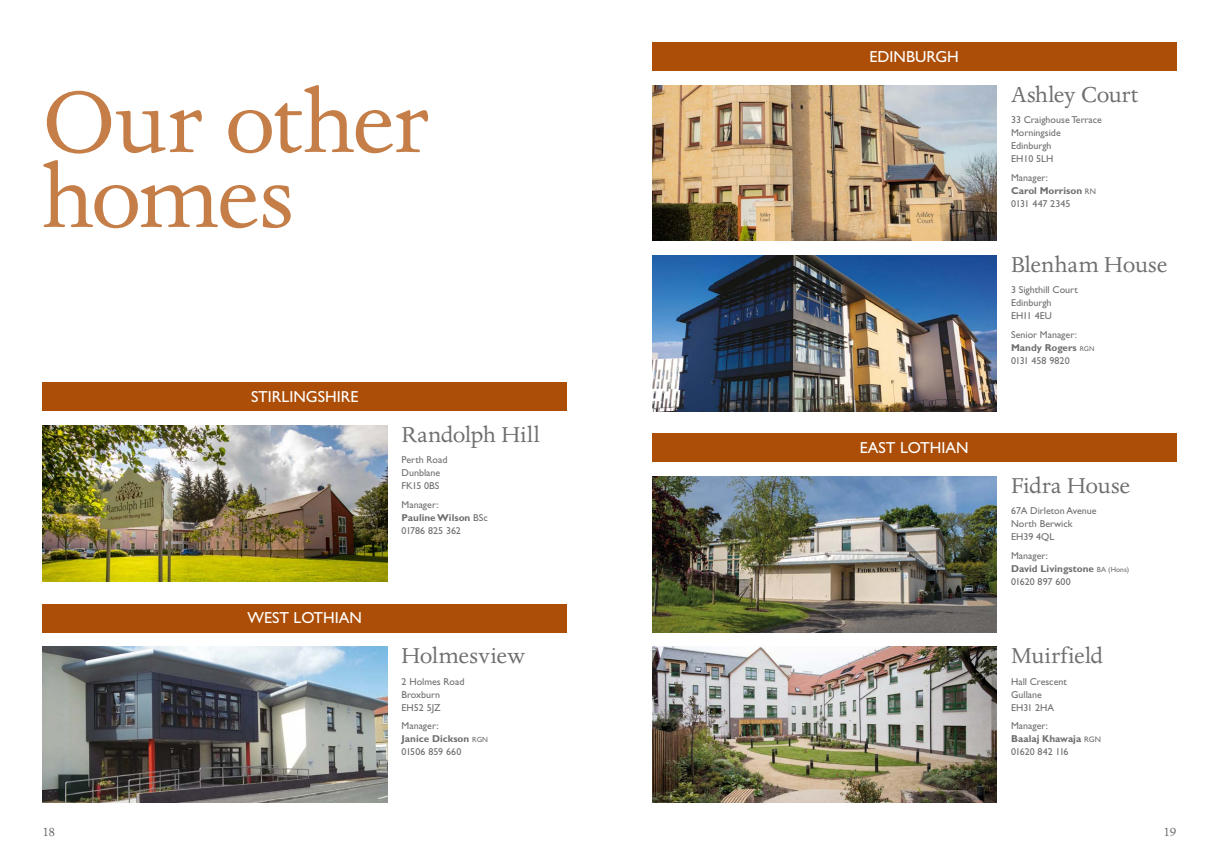
<style>
.page{position:relative;width:1219px;height:859px;background:#fff}
.page>*{position:absolute;margin:0;border:0;box-sizing:border-box;transform-origin:0 0}
.t1{font:100px/75px "Dante MT Std";letter-spacing:-.02em;color:#c67e48}
.t2{font:25px "Dante MT Std";letter-spacing:-.005em;color:#706f6f}
.t3{font:16px "Gill Sans Std";color:#fff}
.t4{font:15px "Dante MT Std";color:#706f6f}
.t5{font:10px/13px "Gill Sans Std";color:#706f6f}
.s1{font-weight:700}
.s2{font-size:7.5px}
.s3{font-size:8px}
.s4{font-size:7px}
</style>
<div class="page">
<div style="left:43px;top:383px;width:524px;height:28px;background:#ac4e07"></div>
<div style="left:652px;top:43px;width:524px;height:28px;background:#ac4e07"></div>
<div style="left:652px;top:434px;width:524px;height:28px;background:#ac4e07"></div>
<img style="left:652px;top:255px;width:345px;height:156px">
<img style="left:43px;top:646px;width:344px;height:156px">
<div style="left:43px;top:604px;width:524px;height:28px;background:#ac4e07"></div>
<img style="left:652px;top:85px;width:345px;height:156px">
<img style="left:43px;top:425px;width:344px;height:156px">
<img style="left:652px;top:646px;width:345px;height:156px">
<img style="left:652px;top:476px;width:345px;height:156px">
<h1 class="t1" style="left:43px;top:85px;width:387px">Our other homes</h1>
<h3 class="t3" style="left:251px;top:388px;width:109px">STIRLINGSHIRE</h3>
<h3 class="t3" style="left:247px;top:609px;width:116px">WEST LOTHIAN</h3>
<h2 class="t2" style="left:402px;top:420px;width:140px">Randolph Hill</h2>
<p class="t5" style="left:402px;top:454px;width:47px">Perth Road<br>Dunblane<br>FK15 0BS</p>
<p class="t5" style="left:402px;top:498px;width:88px">Manager:<br><span class="s1">Pauline Wilson</span> BSc<br>01786 825 362</p>
<h2 class="t2" style="left:402px;top:641px;width:125px">Holmesview</h2>
<p class="t5" style="left:402px;top:675px;width:64px">2 Holmes Road<br>Broxburn<br>EH52 5JZ</p>
<p class="t5" style="left:402px;top:719px;width:88px">Manager:<br><span class="s1">Janice Dickson</span> <span class="s2">RGN<br></span>01506 859 660</p>
<h3 class="t3" style="left:869px;top:48px;width:91px">EDINBURGH</h3>
<h3 class="t3" style="left:860px;top:439px;width:110px">EAST LOTHIAN</h3>
<h2 class="t2" style="left:1011px;top:80px;width:129px">Ashley Court</h2>
<p class="t5" style="left:1011px;top:113px;width:92px">33 Craighouse Terrace<br>Morningside<br>Edinburgh<br>EH10 5LH</p>
<p class="t5" style="left:1011px;top:171px;width:86px">Manager:<br><span class="s1">Carol Morrison</span> <span class="s3">RN<br></span>0131 447 2345</p>
<h2 class="t2" style="left:1011px;top:250px;width:158px">Blenham House</h2>
<p class="t5" style="left:1011px;top:283px;width:68px">3 Sighthill Court<br>Edinburgh<br>EH11 4EU</p>
<p class="t5" style="left:1011px;top:328px;width:85px">Senior Manager:<br><span class="s1">Mandy Rogers</span> <span class="s4">rgn<br></span>0131 458 9820</p>
<h2 class="t2" style="left:1011px;top:471px;width:121px">Fidra House</h2>
<p class="t5" style="left:1011px;top:505px;width:87px">67A Dirleton Avenue<br>North Berwick<br>EH39 4QL</p>
<p class="t5" style="left:1011px;top:549px;width:120px">Manager:<br><span class="s1">David Livingstone</span> <span class="s2">BA (Hons)<br></span>01620 897 600</p>
<h2 class="t2" style="left:1011px;top:641px;width:93px">Muirfield</h2>
<p class="t5" style="left:1011px;top:675px;width:57px">Hall Crescent<br>Gullane<br>EH31 2HA</p>
<p class="t5" style="left:1011px;top:719px;width:92px">Manager:<br><span class="s1">Baalaj Khawaja</span> <span class="s3">RGN<br></span>01620 842 116</p>
<h3 class="t4" style="left:43px;top:822px;width:14px">18</h3>
<h3 class="t4" style="left:1163px;top:822px;width:15px">19</h3>
</div>
